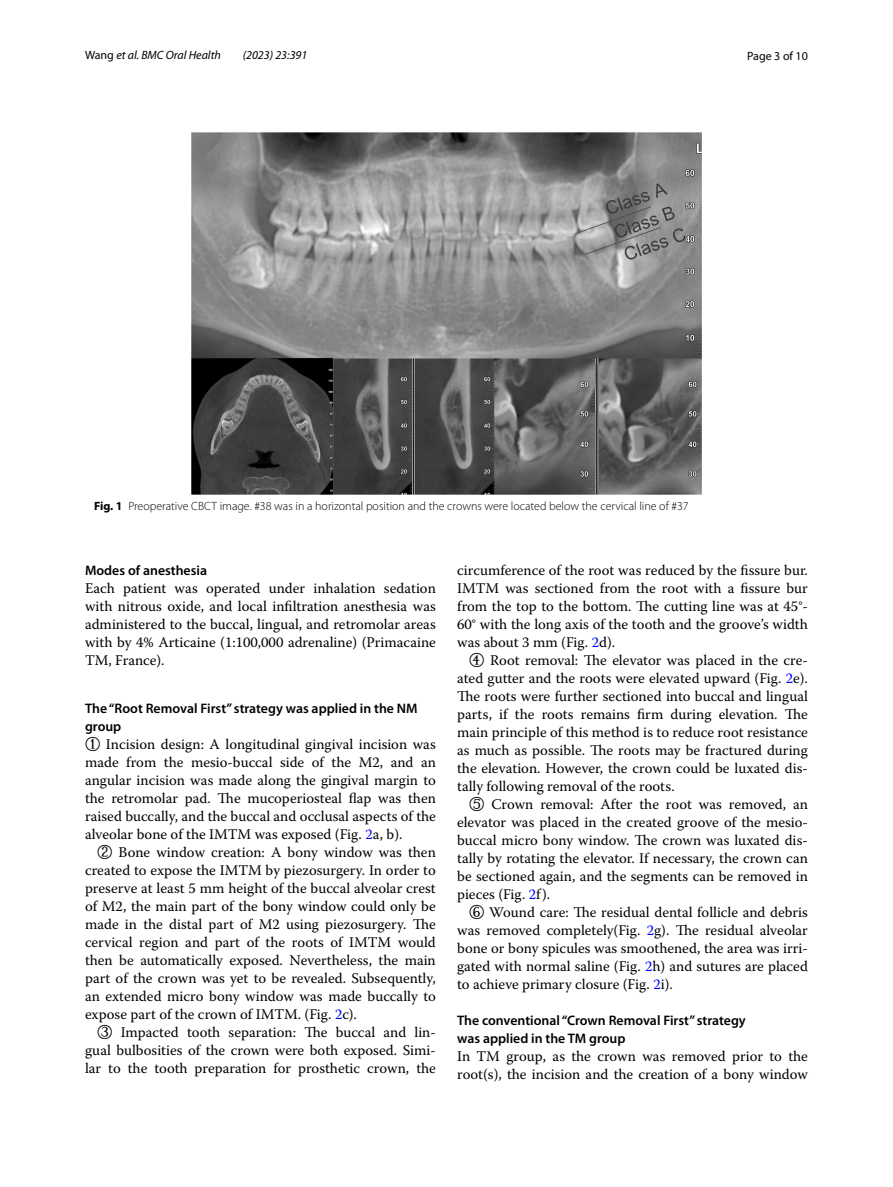
<style>
.page{position:relative;width:893px;height:1187px;background:#fff}
.page>*{position:absolute;margin:0;border:0;box-sizing:border-box;transform-origin:0 0}
.t1{font:14.7px/18px "Warnock Pro";color:#000;text-align:justify}
.t2{font:600 13.8px/18px "Myriad Pro";color:#000}
.t3{font:300 12px "Myriad Pro";color:#000}
.t4{font:italic 12px "Myriad Pro";color:#000}
.t5{font:12px "Myriad Pro";color:#000}
.s1{font-style:normal}
.s2{font-weight:700}
.s3{font-family:"Code 2000"}
.s4{color:#00f}
</style>
<div class="page">
<img style="left:191px;top:133px;width:511px;height:361px">
<p class="t4" style="left:85px;top:48px;width:137px"><span class="s1">Wang</span> et al. BMC Oral Health</p>
<p class="t4" style="left:243px;top:48px;width:66px">(2023) 23:391</p>
<p class="t5" style="left:747px;top:48px;width:62px">Page 3 of 10</p>
<p class="t3" style="left:94px;top:499px;width:596px"><span class="s2">Fig. 1</span> Preoperative CBCT image. #38 was in a horizontal position and the crowns were located below the cervical line of #37</p>
<p class="t2" style="left:85px;top:560px;width:123px">Modes of anesthesia</p>
<p class="t1" style="left:85px;top:578px;width:352px">Each patient was operated under inhalation sedation with nitrous oxide, and local infiltration anesthesia was administered to the buccal, lingual, and retromolar areas with by 4% Articaine (1:100,000 adrenaline) (Primacaine TM, France).</p>
<p class="t2" style="left:85px;top:699px;width:334px">The “Root Removal First” strategy was applied in the NM group</p>
<p class="t1" style="left:85px;top:735px;width:352px"><span class="s3">①</span> Incision design: A longitudinal gingival incision was made from the mesio-buccal side of the M2, and an angular incision was made along the gingival margin to the retromolar pad. The mucoperiosteal flap was then raised buccally, and the buccal and occlusal aspects of the alveolar bone of the IMTM was exposed (Fig. <span class="s4">2</span>a, b).</p>
<p class="t1" style="left:85px;top:842px;width:352px;text-indent:12px"><span class="s3">②</span> Bone window creation: A bony window was then created to expose the IMTM by piezosurgery. In order to preserve at least 5 mm height of the buccal alveolar crest of M2, the main part of the bony window could only be made in the distal part of M2 using piezosurgery. The cervical region and part of the roots of IMTM would then be automatically exposed. Nevertheless, the main part of the crown was yet to be revealed. Subsequently, an extended micro bony window was made buccally to expose part of the crown of IMTM. (Fig. <span class="s4">2</span>c).</p>
<p class="t1" style="left:85px;top:1022px;width:352px;text-indent:12px"><span class="s3">③</span> Impacted tooth separation: The buccal and lin&shy;gual bulbosities of the crown were both exposed. Simi&shy;lar to the tooth preparation for prosthetic crown, the</p>
<p class="t1" style="left:457px;top:561px;width:352px">circumference of the root was reduced by the fissure bur.<br>IMTM was sectioned from the root with a fissure bur from the top to the bottom. The cutting line was at 45°- 60° with the long axis of the tooth and the groove’s width was about 3 mm (Fig. <span class="s4">2</span>d).</p>
<p class="t1" style="left:457px;top:651px;width:352px;text-indent:12px"><span class="s3">④</span> Root removal: The elevator was placed in the cre&shy;ated gutter and the roots were elevated upward (Fig. <span class="s4">2</span>e).<br>The roots were further sectioned into buccal and lingual parts, if the roots remains firm during elevation. The main principle of this method is to reduce root resistance as much as possible. The roots may be fractured during the elevation. However, the crown could be luxated dis&shy;tally following removal of the roots.</p>
<p class="t1" style="left:457px;top:795px;width:352px;text-indent:12px"><span class="s3">⑤</span> Crown removal: After the root was removed, an elevator was placed in the created groove of the mesio&shy;buccal micro bony window. The crown was luxated dis&shy;tally by rotating the elevator. If necessary, the crown can be sectioned again, and the segments can be removed in pieces (Fig. <span class="s4">2</span>f).</p>
<p class="t1" style="left:457px;top:903px;width:352px;text-indent:12px"><span class="s3">⑥</span> Wound care: The residual dental follicle and debris was removed completely(Fig. <span class="s4">2</span>g). The residual alveolar bone or bony spicules was smoothened, the area was irri&shy;gated with normal saline (Fig. <span class="s4">2</span>h) and sutures are placed to achieve primary closure (Fig. <span class="s4">2</span>i).</p>
<p class="t2" style="left:457px;top:1011px;width:290px">The conventional “Crown Removal First” strategy was applied in the TM group</p>
<p class="t1" style="left:457px;top:1047px;width:352px">In TM group, as the crown was removed prior to the root(s), the incision and the creation of a bony window</p>
</div>
